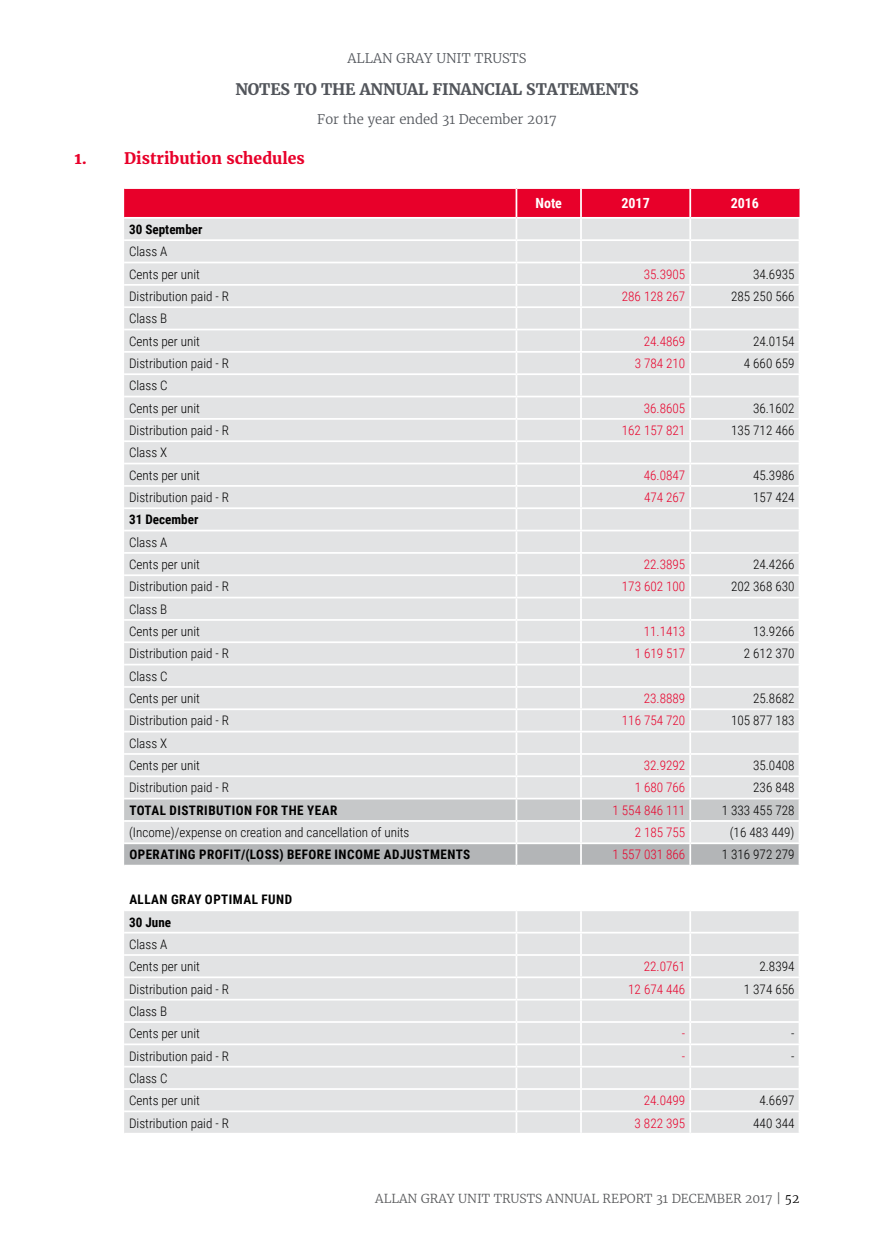
<style>
.page{position:relative;width:874px;height:1241px;background:#fff}
.page>*{position:absolute;margin:0;border:0;box-sizing:border-box;transform-origin:0 0}
.t1{font:700 15.75px "Merriweather";letter-spacing:-.01em;color:#52555b}
.t2{font:700 15.75px "Merriweather";color:#e8002a}
.t3{font:700 14px "Roboto Condensed";color:#fff}
.t4{font:300 13.12px/22.4px "Roboto Condensed";color:#000}
.t5{font:300 13.12px "Roboto Condensed";color:#e8002a}
.t6{font:700 13.12px/22.4px "Roboto Condensed";letter-spacing:.035em;color:#000}
.t7{font:300 13.12px "Merriweather";color:#52555b}
.t8{font:700 13.12px "Roboto Condensed";color:#000}
.t9{font:300 12.25px "Merriweather";color:#58595b}
.s1{color:#000}
</style>
<div class="page">
<div style="left:124px;top:911px;width:674px;height:221px;background:#e2e3e4"></div>
<svg style="left:124px;top:188px;width:675px;height:676px;background:#e2d9dc"></svg>
<hr style="left:798px;top:844px;width:2px;height:20px;background:#fff">
<hr style="left:515px;top:911px;width:2px;height:20px;background:#fff">
<hr style="left:124px;top:931px;width:392px;height:2px;background:#fff">
<hr style="left:516px;top:931px;width:64px;height:2px;background:#fff">
<hr style="left:515px;top:933px;width:2px;height:20px;background:#fff">
<hr style="left:580px;top:931px;width:110px;height:2px;background:#fff">
<hr style="left:690px;top:931px;width:110px;height:2px;background:#fff">
<hr style="left:124px;top:953px;width:392px;height:2px;background:#fff">
<hr style="left:516px;top:953px;width:64px;height:2px;background:#fff">
<hr style="left:515px;top:955px;width:2px;height:21px;background:#fff">
<hr style="left:580px;top:953px;width:110px;height:2px;background:#fff">
<hr style="left:690px;top:953px;width:110px;height:2px;background:#fff">
<hr style="left:124px;top:976px;width:392px;height:2px;background:#fff">
<hr style="left:516px;top:976px;width:64px;height:2px;background:#fff">
<hr style="left:515px;top:978px;width:2px;height:20px;background:#fff">
<hr style="left:580px;top:976px;width:110px;height:2px;background:#fff">
<hr style="left:690px;top:976px;width:110px;height:2px;background:#fff">
<hr style="left:124px;top:998px;width:392px;height:2px;background:#fff">
<hr style="left:516px;top:998px;width:64px;height:2px;background:#fff">
<hr style="left:515px;top:1000px;width:2px;height:20px;background:#fff">
<hr style="left:580px;top:998px;width:110px;height:2px;background:#fff">
<hr style="left:690px;top:998px;width:110px;height:2px;background:#fff">
<hr style="left:124px;top:1020px;width:392px;height:2px;background:#fff">
<hr style="left:516px;top:1020px;width:64px;height:2px;background:#fff">
<hr style="left:515px;top:1022px;width:2px;height:21px;background:#fff">
<hr style="left:580px;top:1020px;width:110px;height:2px;background:#fff">
<hr style="left:690px;top:1020px;width:110px;height:2px;background:#fff">
<hr style="left:124px;top:1043px;width:392px;height:2px;background:#fff">
<hr style="left:516px;top:1043px;width:64px;height:2px;background:#fff">
<hr style="left:515px;top:1045px;width:2px;height:20px;background:#fff">
<hr style="left:580px;top:1043px;width:110px;height:2px;background:#fff">
<hr style="left:690px;top:1043px;width:110px;height:2px;background:#fff">
<hr style="left:124px;top:1065px;width:392px;height:2px;background:#fff">
<hr style="left:516px;top:1065px;width:64px;height:2px;background:#fff">
<hr style="left:515px;top:1067px;width:2px;height:20px;background:#fff">
<hr style="left:580px;top:1065px;width:110px;height:2px;background:#fff">
<hr style="left:690px;top:1065px;width:110px;height:2px;background:#fff">
<hr style="left:124px;top:1087px;width:392px;height:2px;background:#fff">
<hr style="left:516px;top:1087px;width:64px;height:2px;background:#fff">
<hr style="left:515px;top:1089px;width:2px;height:21px;background:#fff">
<hr style="left:580px;top:1087px;width:110px;height:2px;background:#fff">
<hr style="left:690px;top:1087px;width:110px;height:2px;background:#fff">
<hr style="left:124px;top:1110px;width:392px;height:1px;background:#fff">
<hr style="left:516px;top:1110px;width:64px;height:1px;background:#fff">
<hr style="left:515px;top:1111px;width:2px;height:21px;background:#fff">
<hr style="left:580px;top:1110px;width:110px;height:1px;background:#fff">
<svg style="left:580px;top:911px;width:1px;height:221px"></svg>
<hr style="left:690px;top:1110px;width:110px;height:1px;background:#fff">
<svg style="left:689px;top:911px;width:1px;height:221px"></svg>
<p class="t7" style="left:347px;top:49px;width:180px">ALLAN GRAY UNIT TRUSTS</p>
<p class="t1" style="left:235px;top:78px;width:404px">NOTES TO THE ANNUAL FINANCIAL STATEMENTS</p>
<p class="t7" style="left:317px;top:110px;width:241px">For the year ended 31 December 2017</p>
<p class="t2" style="left:74px;top:148px;width:232px">1. Distribution schedules</p>
<p class="t8" style="left:129px;top:220px;width:75px">30 September</p>
<p class="t4" style="left:129px;top:240px;width:72px">Class A<br>Cents per unit</p>
<p class="t3" style="left:535px;top:193px;width:28px">Note</p>
<p class="t3" style="left:621px;top:193px;width:30px">2017</p>
<p class="t3" style="left:730px;top:193px;width:30px">2016</p>
<p class="t5" style="left:643px;top:265px;width:43px">35.3905</p>
<p class="t4" style="left:752px;top:262px;width:43px">34.6935</p>
<p class="t4" style="left:129px;top:284px;width:101px">Distribution paid - R</p>
<p class="t5" style="left:621px;top:287px;width:65px">286 128 267</p>
<p class="t4" style="left:730px;top:284px;width:65px">285 250 566</p>
<p class="t4" style="left:129px;top:307px;width:72px">Class B<br>Cents per unit</p>
<p class="t5" style="left:643px;top:332px;width:43px">24.4869</p>
<p class="t4" style="left:752px;top:329px;width:43px">24.0154</p>
<p class="t4" style="left:129px;top:351px;width:101px">Distribution paid - R</p>
<p class="t5" style="left:634px;top:354px;width:52px">3 784 210</p>
<p class="t4" style="left:743px;top:351px;width:52px">4 660 659</p>
<p class="t4" style="left:129px;top:374px;width:72px">Class C<br>Cents per unit</p>
<p class="t5" style="left:643px;top:399px;width:43px">36.8605</p>
<p class="t4" style="left:752px;top:396px;width:43px">36.1602</p>
<p class="t4" style="left:129px;top:418px;width:101px">Distribution paid - R</p>
<p class="t5" style="left:621px;top:421px;width:65px">162 157 821</p>
<p class="t4" style="left:730px;top:418px;width:65px">135 712 466</p>
<p class="t4" style="left:129px;top:441px;width:72px">Class X<br>Cents per unit</p>
<p class="t5" style="left:643px;top:466px;width:43px">46.0847</p>
<p class="t4" style="left:752px;top:463px;width:43px">45.3986</p>
<p class="t4" style="left:129px;top:485px;width:101px">Distribution paid - R</p>
<p class="t5" style="left:643px;top:488px;width:43px">474 267</p>
<p class="t4" style="left:752px;top:485px;width:43px">157 424</p>
<p class="t8" style="left:129px;top:510px;width:71px">31 December</p>
<p class="t4" style="left:129px;top:530px;width:72px">Class A<br>Cents per unit</p>
<p class="t5" style="left:643px;top:555px;width:43px">22.3895</p>
<p class="t4" style="left:752px;top:552px;width:43px">24.4266</p>
<p class="t4" style="left:129px;top:575px;width:101px">Distribution paid - R</p>
<p class="t5" style="left:621px;top:577px;width:65px">173 602 100</p>
<p class="t4" style="left:730px;top:575px;width:65px">202 368 630</p>
<p class="t4" style="left:129px;top:597px;width:72px">Class B<br>Cents per unit</p>
<p class="t5" style="left:643px;top:622px;width:43px">11.1413</p>
<p class="t4" style="left:752px;top:619px;width:43px">13.9266</p>
<p class="t4" style="left:129px;top:642px;width:101px">Distribution paid - R</p>
<p class="t5" style="left:634px;top:644px;width:52px">1 619 517</p>
<p class="t4" style="left:743px;top:642px;width:52px">2 612 370</p>
<p class="t4" style="left:129px;top:664px;width:72px">Class C<br>Cents per unit</p>
<p class="t5" style="left:643px;top:689px;width:43px">23.8889</p>
<p class="t4" style="left:752px;top:686px;width:43px">25.8682</p>
<p class="t4" style="left:129px;top:709px;width:101px">Distribution paid - R</p>
<p class="t5" style="left:621px;top:711px;width:65px">116 754 720</p>
<p class="t4" style="left:730px;top:709px;width:65px">105 877 183</p>
<p class="t4" style="left:129px;top:731px;width:72px">Class X<br>Cents per unit</p>
<p class="t5" style="left:643px;top:756px;width:43px">32.9292</p>
<p class="t4" style="left:752px;top:753px;width:43px">35.0408</p>
<p class="t4" style="left:129px;top:776px;width:101px">Distribution paid - R</p>
<p class="t5" style="left:634px;top:778px;width:52px">1 680 766</p>
<p class="t4" style="left:752px;top:776px;width:43px">236 848</p>
<p class="t6" style="left:129px;top:798px;width:209px">TOTAL DISTRIBUTION FOR THE YEAR</p>
<p class="t5" style="left:612px;top:800px;width:74px">1 554 846 111</p>
<p class="t4" style="left:721px;top:798px;width:74px">1 333 455 728</p>
<p class="t4" style="left:129px;top:820px;width:282px">(Income)/expense on creation and cancellation of units</p>
<p class="t5" style="left:634px;top:823px;width:52px">2 185 755</p>
<p class="t4" style="left:729px;top:820px;width:66px">(16 483 449)</p>
<p class="t6" style="left:129px;top:843px;width:342px">OPERATING PROFIT/(LOSS) BEFORE INCOME ADJUSTMENTS</p>
<p class="t5" style="left:612px;top:845px;width:74px">1 557 031 866</p>
<p class="t4" style="left:721px;top:843px;width:74px">1 316 972 279</p>
<p class="t6" style="left:129px;top:887px;width:164px">ALLAN GRAY OPTIMAL FUND<br>30 June</p>
<p class="t4" style="left:129px;top:932px;width:72px">Class A<br>Cents per unit</p>
<p class="t5" style="left:643px;top:957px;width:43px">22.0761</p>
<p class="t4" style="left:759px;top:954px;width:37px">2.8394</p>
<p class="t4" style="left:129px;top:976px;width:101px">Distribution paid - R</p>
<p class="t5" style="left:628px;top:979px;width:58px">12 674 446</p>
<p class="t4" style="left:743px;top:976px;width:52px">1 374 656</p>
<p class="t4" style="left:129px;top:999px;width:72px">Class B<br>Cents per unit</p>
<p class="t5" style="left:681px;top:1024px;width:5px">-</p>
<p class="t4" style="left:790px;top:1021px;width:5px">-</p>
<p class="t4" style="left:129px;top:1043px;width:101px">Distribution paid - R</p>
<p class="t5" style="left:681px;top:1046px;width:5px">-</p>
<p class="t4" style="left:790px;top:1043px;width:5px">-</p>
<p class="t4" style="left:129px;top:1066px;width:72px">Class C<br>Cents per unit</p>
<p class="t5" style="left:643px;top:1091px;width:43px">24.0499</p>
<p class="t4" style="left:759px;top:1088px;width:37px">4.6697</p>
<p class="t4" style="left:129px;top:1110px;width:101px">Distribution paid - R</p>
<p class="t5" style="left:634px;top:1113px;width:52px">3 822 395</p>
<p class="t4" style="left:752px;top:1110px;width:43px">440 344</p>
<p class="t9" style="left:375px;top:1190px;width:425px">ALLAN GRAY UNIT TRUSTS ANNUAL REPORT 31 DECEMBER 2017 | <span class="s1">52</span></p>
</div>
